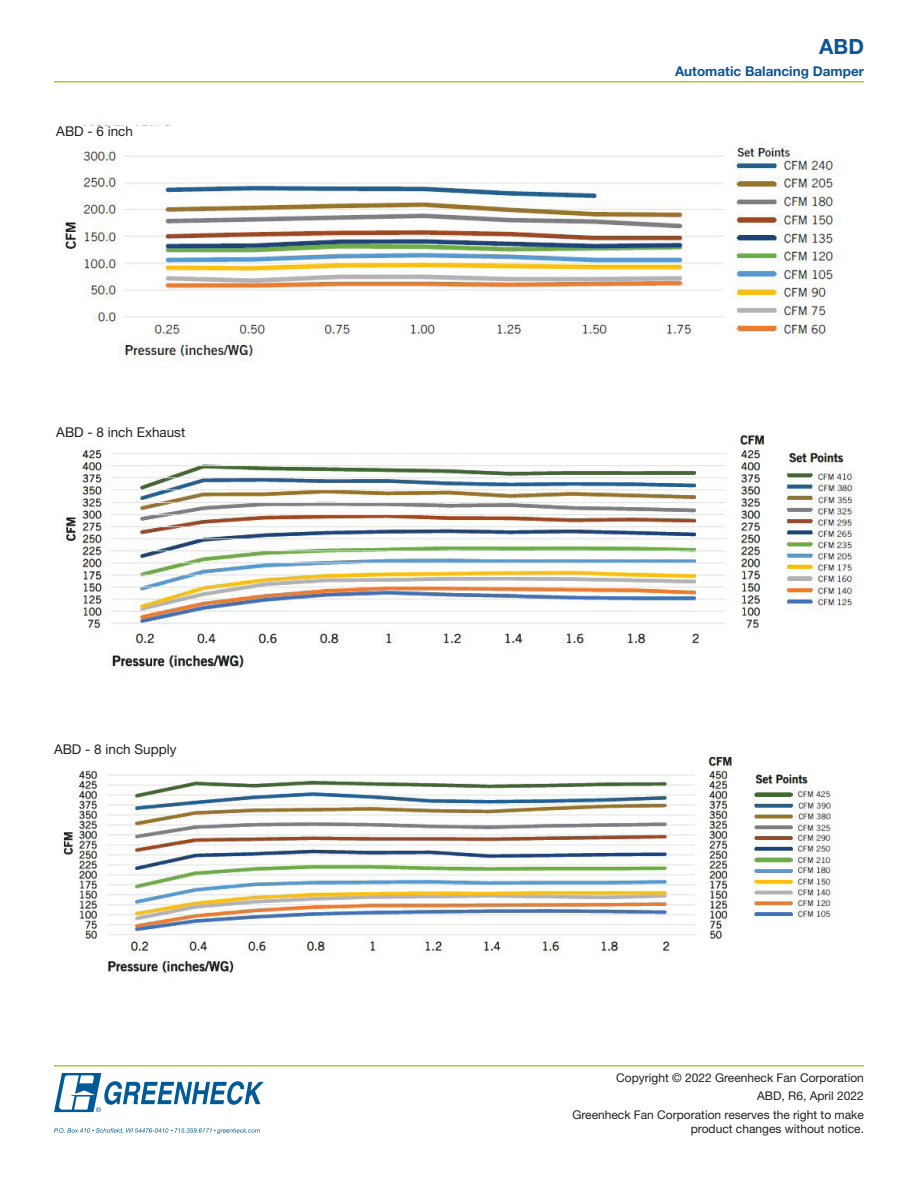
<style>
.page{position:relative;width:918px;height:1188px;background:#fff}
.page>*{position:absolute;margin:0;border:0;box-sizing:border-box;transform-origin:0 0}
.t1{font:700 21px "Helvetica Neue LT Std";color:#0d5496}
.Body{font:13.5px "Helvetica Neue LT Std";color:#231f20}
.t2{font:700 13.5px "Helvetica Neue LT Std";color:#0d5496}
.t3{font:12px/18.8px "Helvetica Neue LT Std";color:#231f20;text-align:right}
</style>
<div class="page">
<img style="left:65px;top:121px;width:776px;height:240px">
<div style="left:56px;top:126px;width:171px;height:21px;background:#fff"></div>
<img style="left:63px;top:433px;width:793px;height:236px">
<div style="left:56px;top:428px;width:210px;height:17px;background:#fff"></div>
<img style="left:60px;top:756px;width:772px;height:218px">
<div style="left:54px;top:744px;width:160px;height:18px;background:#fff"></div>
<hr style="left:54px;top:81px;width:810px;height:1px;background:#b5c527">
<hr style="left:54px;top:1065px;width:810px;height:1px;background:#b5c527">
<svg style="left:54px;top:1073px;width:210px;height:39px"></svg>
<svg style="left:54px;top:1128px;width:206px;height:6px"></svg>
<p class="Body" style="left:56px;top:123px;width:78px">ABD - 6 inch</p>
<p class="Body" style="left:56px;top:424px;width:131px">ABD - 8 inch Exhaust</p>
<p class="Body" style="left:54px;top:741px;width:124px">ABD - 8 inch Supply</p>
<h1 class="t1" style="left:819px;top:34px;width:46px">ABD</h1>
<p class="t2" style="left:675px;top:63px;width:190px">Automatic Balancing Damper</p>
<p class="t3" style="left:572px;top:1068px;width:293px">Copyright © 2022 Greenheck Fan Corporation<br>ABD, R6, April 2022<br>Greenheck Fan Corporation reserves the right to make</p>
<p class="t3" style="left:691px;top:1120px;width:175px">product changes without notice.</p>
</div>
